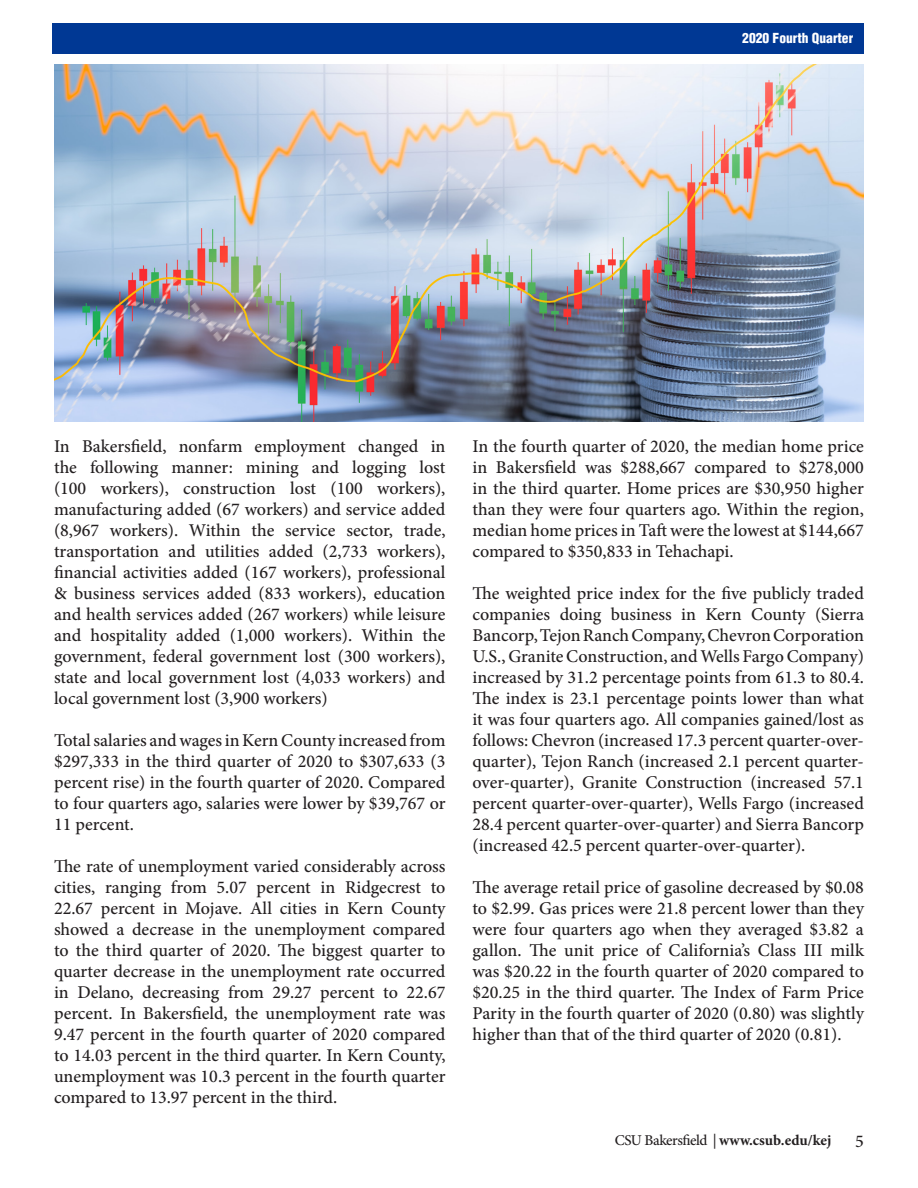
<style>
.page{position:relative;width:918px;height:1188px;background:#fff}
.page>*{position:absolute;margin:0;border:0;box-sizing:border-box;transform-origin:0 0}
.Paragraph_Style_1{font:500 18px/21px "Minion Pro";color:#231f20;text-align:justify}
.t1{font:700 15px "Minion Pro";color:#231f20}
.t2{font:900 condensed 13.5px "Helvetica";color:#fff}
.s1{font-weight:500}
</style>
<div class="page">
<div style="left:53px;top:23px;width:811px;height:31px;background:#003894"></div>
<img style="left:54px;top:65px;width:810px;height:356px">
<p class="t2" style="left:742px;top:29px;width:112px">2020 Fourth Quarter</p>
<p class="Paragraph_Style_1" style="left:54px;top:435px;width:393px">In Bakersfield, nonfarm employment changed in the following manner: mining and logging lost (100 workers), construction lost (100 workers), manufacturing added (67 workers) and service added (8,967 workers). Within the service sector, trade, transportation and utilities added (2,733 workers), financial activities added (167 workers), professional &amp; business services added (833 workers), education and health services added (267 workers) while leisure and hospitality added (1,000 workers). Within the government, federal government lost (300 workers), state and local government lost (4,033 workers) and local government lost (3,900 workers)</p>
<p class="Paragraph_Style_1" style="left:54px;top:729px;width:393px">Total salaries and wages in Kern County increased from $297,333 in the third quarter of 2020 to $307,633 (3 percent rise) in the fourth quarter of 2020. Compared to four quarters ago, salaries were lower by $39,767 or 11 percent.</p>
<p class="Paragraph_Style_1" style="left:54px;top:855px;width:393px">The rate of unemployment varied considerably across cities, ranging from 5.07 percent in Ridgecrest to 22.67 percent in Mojave. All cities in Kern County showed a decrease in the unemployment compared to the third quarter of 2020. The biggest quarter to quarter decrease in the unemployment rate occurred in Delano, decreasing from 29.27 percent to 22.67 percent. In Bakersfield, the unemployment rate was 9.47 percent in the fourth quarter of 2020 compared to 14.03 percent in the third quarter. In Kern County, unemployment was 10.3 percent in the fourth quarter compared to 13.97 percent in the third.</p>
<p class="Paragraph_Style_1" style="left:472px;top:435px;width:393px">In the fourth quarter of 2020, the median home price in Bakersfield was $288,667 compared to $278,000 in the third quarter. Home prices are $30,950 higher than they were four quarters ago. Within the region, median home prices in Taft were the lowest at $144,667 compared to $350,833 in Tehachapi.</p>
<p class="Paragraph_Style_1" style="left:472px;top:582px;width:393px">The weighted price index for the five publicly traded companies doing business in Kern County (Sierra Bancorp, Tejon Ranch Company, Chevron Corporation U.S., Granite Construction, and Wells Fargo Company) increased by 31.2 percentage points from 61.3 to 80.4.<br>The index is 23.1 percentage points lower than what it was four quarters ago. All companies gained/lost as follows: Chevron (increased 17.3 percent quarter-over&shy;quarter), Tejon Ranch (increased 2.1 percent quarter&shy;over-quarter), Granite Construction (increased 57.1 percent quarter-over-quarter), Wells Fargo (increased 28.4 percent quarter-over-quarter) and Sierra Bancorp (increased 42.5 percent quarter-over-quarter).</p>
<p class="Paragraph_Style_1" style="left:472px;top:876px;width:393px">The average retail price of gasoline decreased by $0.08 to $2.99. Gas prices were 21.8 percent lower than they were four quarters ago when they averaged $3.82 a gallon. The unit price of California’s Class III milk was $20.22 in the fourth quarter of 2020 compared to $20.25 in the third quarter. The Index of Farm Price Parity in the fourth quarter of 2020 (0.80) was slightly higher than that of the third quarter of 2020 (0.81).</p>
<p class="t1" style="left:615px;top:1130px;width:218px"><span class="s1">CSU Bakersfield |</span> www.csub.edu/kej</p>
<p class="Paragraph_Style_1" style="left:855px;top:1131px;width:10px">5</p>
</div>
